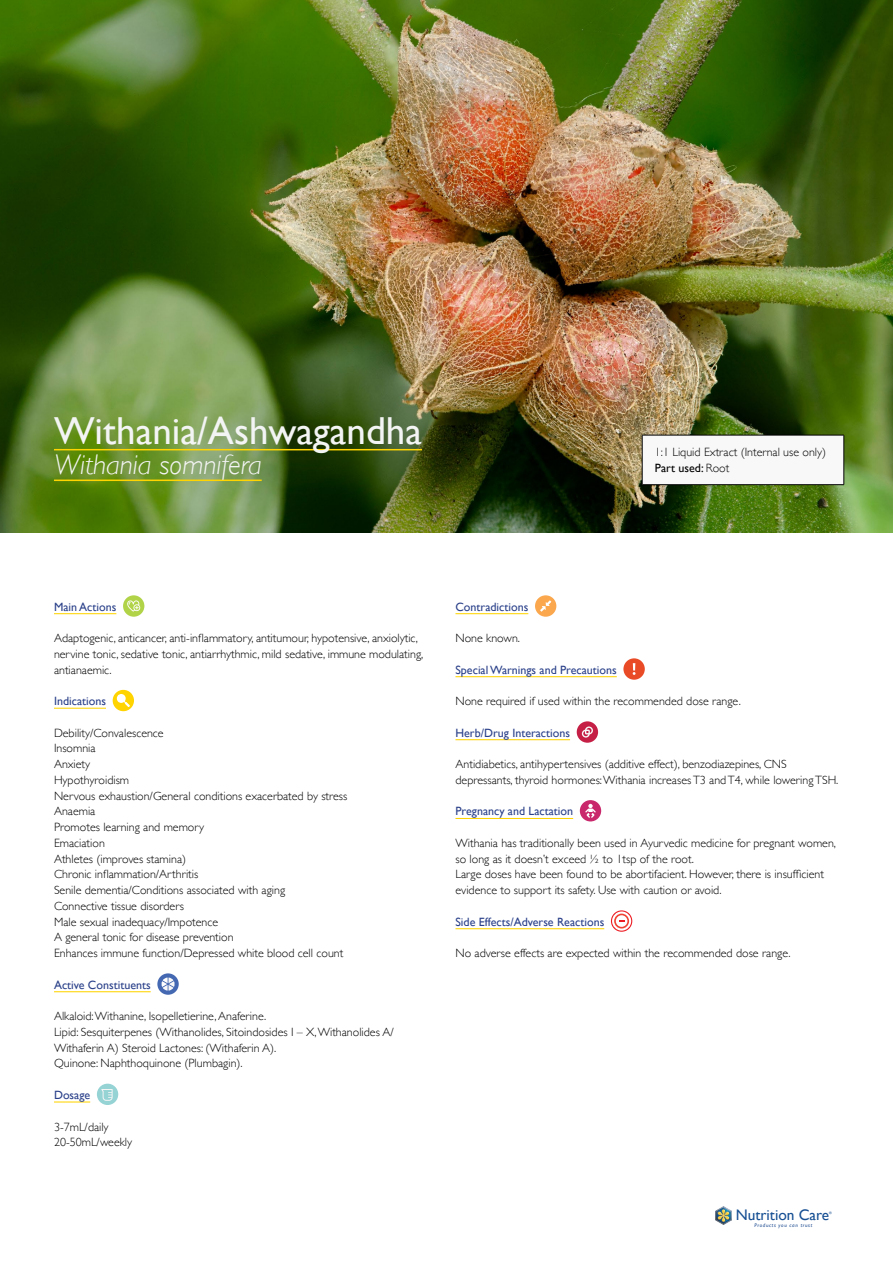
<style>
.page{position:relative;width:893px;height:1263px;background:#fff}
.page>*{position:absolute;margin:0;border:0;box-sizing:border-box;transform-origin:0 0}
.t1{font:39px "Gill Sans";color:#f3f4f4}
.t2{font:italic 300 28.5px "Gill Sans";color:#f3f4f4}
.t3{font:15.3px "Gill Sans";color:#164f93}
.t4{font:300 12px/15.8px "Gill Sans";color:#000}
.t5{font:12px "Gill Sans";color:#2a4089}
.t6{font:italic 5.4px "Gill Sans";letter-spacing:.115em;color:#214e92}
.t7{font:3.45px "Gill Sans";color:#164f93}
.s1{font-weight:400}
</style>
<div class="page">
<img style="left:0;top:0;width:893px;height:533px">
<hr style="left:54px;top:449px;width:368px;height:1px;background:#ffd400">
<hr style="left:54px;top:479px;width:208px;height:2px;background:#ffd400">
<div style="left:642px;top:435px;width:202px;height:50px;background:#f8f8f8"></div>
<hr style="left:642px;top:435px;width:202px;height:1px;background:#000">
<hr style="left:642px;top:435px;width:1px;height:49px;background:#000">
<hr style="left:843px;top:435px;width:1px;height:49px;background:#000">
<hr style="left:642px;top:484px;width:202px;height:1px;background:#000">
<hr style="left:54px;top:613px;width:62px;height:1px;background:#ffd400">
<hr style="left:54px;top:708px;width:52px;height:1px;background:#ffd400">
<hr style="left:54px;top:991px;width:97px;height:1px;background:#ffd400">
<hr style="left:54px;top:1101px;width:36px;height:1px;background:#ffd400">
<div style="left:123px;top:595px;width:21px;height:22px;background:#b1d348;border-radius:50%"></div>
<svg style="left:127px;top:600px;width:13px;height:11px"></svg>
<div style="left:113px;top:690px;width:21px;height:21px;background:#ffd400;border-radius:50%"></div>
<svg style="left:116px;top:694px;width:14px;height:13px"></svg>
<svg style="left:157px;top:973px;width:22px;height:22px"></svg>
<svg style="left:161px;top:977px;width:14px;height:13px"></svg>
<div style="left:97px;top:1084px;width:21px;height:21px;background:#95d3d5;border-radius:50%"></div>
<svg style="left:101px;top:1089px;width:12px;height:12px"></svg>
<hr style="left:455px;top:613px;width:73px;height:1px;background:#ffd400">
<hr style="left:455px;top:676px;width:162px;height:1px;background:#ffd400">
<hr style="left:455px;top:739px;width:115px;height:1px;background:#ffd400">
<hr style="left:455px;top:818px;width:118px;height:1px;background:#ffd400">
<hr style="left:455px;top:928px;width:149px;height:1px;background:#ffd400">
<div style="left:535px;top:595px;width:21px;height:22px;background:#faa74d;border-radius:50%"></div>
<svg style="left:540px;top:600px;width:11px;height:12px"></svg>
<div style="left:623px;top:658px;width:22px;height:22px;background:#e94b27;border-radius:50%"></div>
<svg style="left:633px;top:663px;width:2px;height:12px"></svg>
<div style="left:577px;top:721px;width:21px;height:22px;background:#c51f45;border-radius:50%"></div>
<svg style="left:582px;top:726px;width:11px;height:12px"></svg>
<div style="left:580px;top:800px;width:21px;height:21px;background:#c9286c;border-radius:50%"></div>
<svg style="left:585px;top:804px;width:11px;height:14px"></svg>
<svg style="left:611px;top:910px;width:21px;height:22px"></svg>
<img style="left:716px;top:1206px;width:16px;height:18px">
<h1 class="t1" style="left:54px;top:408px;width:370px">Withania/Ashwagandha</h1>
<h2 class="t2" style="left:54px;top:449px;width:209px">Withania somnifera</h2>
<p class="t4" style="left:655px;top:444px;width:173px">1:1 Liquid Extract (Internal use only)<br><span class="s1">Part used:</span> Root</p>
<p class="t5" style="left:54px;top:600px;width:64px">Main Actions</p>
<p class="t4" style="left:54px;top:630px;width:371px">Adaptogenic, anticancer, anti-inflammatory, antitumour, hypotensive, anxiolytic, nervine tonic, sedative tonic, antiarrhythmic, mild sedative, immune modulating, antianaemic.</p>
<p class="t5" style="left:54px;top:694px;width:53px">Indications</p>
<p class="t4" style="left:54px;top:724px;width:295px">Debility/Convalescence<br>Insomnia<br>Anxiety<br>Hypothyroidism<br>Nervous exhaustion/General conditions exacerbated by stress<br>Anaemia<br>Promotes learning and memory<br>Emaciation<br>Athletes (improves stamina)<br>Chronic inflammation/Arthritis<br>Senile dementia/Conditions associated with aging<br>Connective tissue disorders<br>Male sexual inadequacy/Impotence<br>A general tonic for disease prevention<br>Enhances immune function/Depressed white blood cell count</p>
<p class="t5" style="left:54px;top:977px;width:98px">Active Constituents</p>
<p class="t4" style="left:54px;top:1008px;width:341px">Alkaloid: Withanine, Isopelletierine, Anaferine.<br>Lipid: Sesquiterpenes (Withanolides, Sitoindosides I – X, Withanolides A/ Withaferin A) Steroid Lactones: (Withaferin A).<br>Quinone: Naphthoquinone (Plumbagin).</p>
<p class="t5" style="left:54px;top:1088px;width:38px">Dosage</p>
<p class="t4" style="left:54px;top:1118px;width:80px">3-7mL/daily<br>20-50mL/weekly</p>
<p class="t5" style="left:455px;top:600px;width:74px">Contradictions</p>
<p class="t4" style="left:455px;top:630px;width:66px">None known.</p>
<p class="t5" style="left:455px;top:663px;width:163px">Special Warnings and Precautions</p>
<p class="t4" style="left:455px;top:693px;width:287px">None required if used within the recommended dose range.</p>
<p class="t5" style="left:455px;top:726px;width:116px">Herb/Drug Interactions</p>
<p class="t4" style="left:455px;top:756px;width:384px">Antidiabetics, antihypertensives (additive effect), benzodiazepines, CNS depressants, thyroid hormones: Withania increases T3 and T4, while lowering TSH.</p>
<p class="t5" style="left:455px;top:804px;width:119px">Pregnancy and Lactation</p>
<p class="t4" style="left:455px;top:835px;width:382px">Withania has traditionally been used in Ayurvedic medicine for pregnant women, so long as it doesn’t exceed ½ to 1tsp of the root.<br>Large doses have been found to be abortifacient. However, there is insufficient evidence to support its safety. Use with caution or avoid.</p>
<p class="t5" style="left:455px;top:914px;width:150px">Side Effects/Adverse Reactions</p>
<p class="t4" style="left:455px;top:945px;width:337px">No adverse effects are expected within the recommended dose range.</p>
<p class="t3" style="left:736px;top:1206px;width:95px">Nutrition Care</p>
<p class="t7" style="left:829px;top:1211px;width:4px">®</p>
<p class="t6" style="left:755px;top:1222px;width:59px">Products you can trust</p>
</div>
